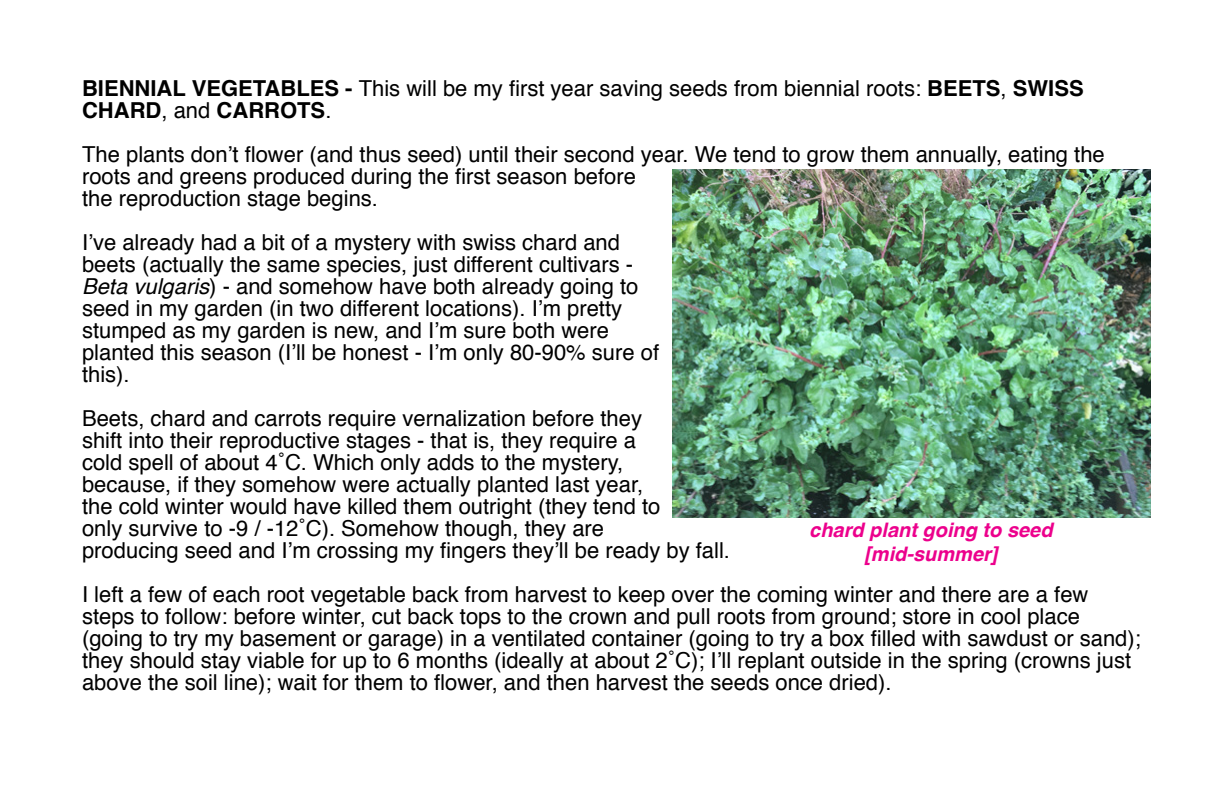
<style>
.page{position:relative;width:1224px;height:792px;background:#fff}
.page>*{position:absolute;margin:0;border:0;box-sizing:border-box;transform-origin:0 0}
.t1{font:22px/22px "Helvetica";color:#000}
.t2{font:700 22px "Helvetica";color:#000}
.t3{font:italic 700 20px/24px "Helvetica";color:#ec008c;text-align:center}
.s1{font-weight:700}
.s2{font-weight:400}
.s3{font-style:italic}
</style>
<div class="page">
<img style="left:672px;top:170px;width:478px;height:348px">
<p class="t1" style="left:82px;top:78px;width:876px"><span class="s1">BIENNIAL VEGETABLES -</span> This will be my first year saving seeds from biennial roots: <span class="s1">BEET</span></p>
<p class="t2" style="left:986px;top:70px;width:99px">S<span class="s2">,</span> SWISS</p>
<p class="t2" style="left:82px;top:92px;width:183px">CHARD<span class="s2">, and</span> CARROT</p>
<p class="t1" style="left:82px;top:89px;width:1024px;line-height:44px;text-indent:229px"><span class="s1">S</span>.<br>The plants don’t flower (and thus seed) until their second year. We tend to grow them annually, eating the</p>
<p class="t1" style="left:82px;top:166px;width:555px">roots and greens produced during the first season before the reproduction stage begins.</p>
<p class="t1" style="left:82px;top:232px;width:579px">I’ve already had a bit of a mystery with swiss chard and beets (actually the same species, just different cultivars - <span class="s3">Beta vulgaris</span>) - and somehow have both already going to seed in my garden (in two different locations). I’m pretty stumped as my garden is new, and I’m sure both were planted this season (I’ll be honest - I’m only 80-90% sure of this).</p>
<p class="t1" style="left:82px;top:408px;width:650px">Beets, chard and carrots require vernalization before they<br>shift into their reproductive stages - that is, they require a<br>cold spell of about 4˚C. Which only adds to the mystery,<br>because, if they somehow were actually planted last year,<br>the cold winter would have killed them outright (they tend to<br>only survive to -9 / -12˚C). Somehow though, they are<br>producing seed and I’m crossing my fingers they’ll be ready by fall.</p>
<p class="t1" style="left:82px;top:584px;width:1060px">I left a few of each root vegetable back from harvest to keep over the coming winter and there are a few steps to follow: before winter, cut back tops to the crown and pull roots from ground; store in cool place (going to try my basement or garage) in a ventilated container (going to try a box filled with sawdust or sand); they should stay viable for up to 6 months (ideally at about 2˚C); I’ll replant outside in the spring (crowns just above the soil line); wait for them to flower, and then harvest the seeds once dried).</p>
<p class="t3" style="left:809px;top:518px;width:245px">chard plant going to seed [mid-summer]</p>
</div>
